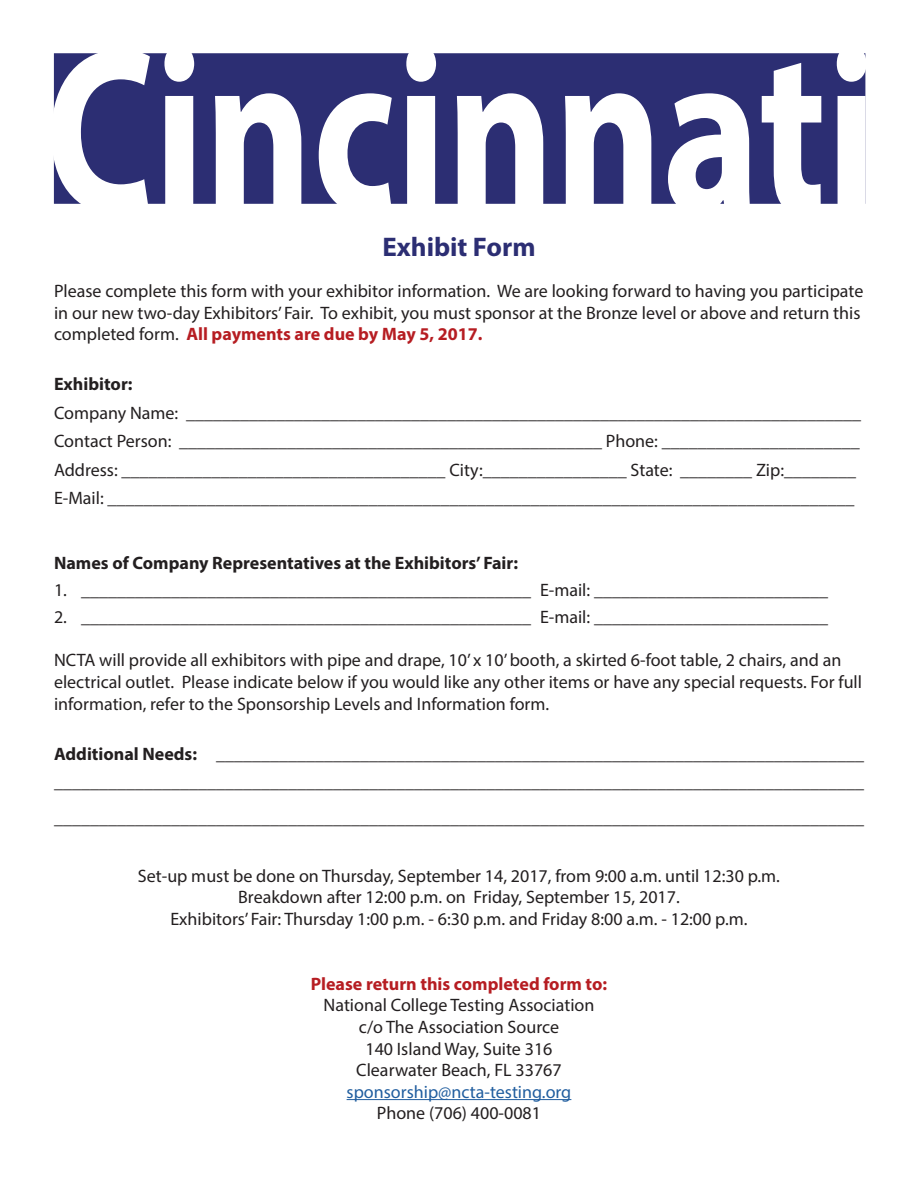
<style>
.page{position:relative;width:918px;height:1188px;background:#fff}
.page>*{position:absolute;margin:0;border:0;box-sizing:border-box;transform-origin:0 0}
.t1{font:700 237px "Myriad Pro";color:#fff;scale:.78 1}
.t2{font:700 27px "Myriad Pro";color:#2c2e73}
.t3{font:18px/21.6px "Myriad Pro";color:#231f20}
.t4{font:700 18px "Myriad Pro";color:#231f20}
.t5{font:700 18px "Myriad Pro";color:#b61d22}
.t6{font:18px "Myriad Pro";color:#215e9f}
.s1{font-weight:700;color:#b61d22}
</style>
<div class="page">
<hr style="left:347px;top:1099px;width:224px;height:1px;background:#215e9f">
<div style="left:54px;top:53px;width:811px;height:151px;background:#2c2e73;border:2px solid #2c2e73"></div>
<p class="t1" style="left:45px;top:-23px;width:1068px">Cincinnati</p>
<p class="t2" style="left:382px;top:229px;width:155px">Exhibit Form</p>
<p class="t3" style="left:54px;top:280px;width:811px">Please complete this form with your exhibitor information. We are looking forward to having you participate in our new two-day Exhibitors’ Fair. To exhibit, you must sponsor at the Bronze level or above and return this completed form. <span class="s1">All payments are due by May 5, 2017.</span></p>
<p class="t4" style="left:54px;top:373px;width:80px">Exhibitor:</p>
<p class="t3" style="left:54px;top:402px;width:809px">Company Name: ___________________________________________________________________________</p>
<p class="t3" style="left:54px;top:430px;width:807px">Contact Person: _______________________________________________ Phone: ______________________</p>
<p class="t3" style="left:54px;top:459px;width:804px">Address: ____________________________________ City:________________ State: ________ Zip:________</p>
<p class="t3" style="left:54px;top:487px;width:802px">E-Mail: ___________________________________________________________________________________</p>
<p class="t4" style="left:54px;top:551px;width:466px">Names of Company Representatives at the Exhibitors’ Fair:</p>
<p class="t3" style="left:54px;top:579px;width:776px">1. __________________________________________________ E-mail: __________________________</p>
<p class="t3" style="left:54px;top:606px;width:776px">2. __________________________________________________ E-mail: __________________________</p>
<p class="t3" style="left:54px;top:649px;width:810px">NCTA will provide all exhibitors with pipe and drape, 10’ x 10’ booth, a skirted 6-foot table, 2 chairs, and an electrical outlet. Please indicate below if you would like any other items or have any special requests. For full information, refer to the Sponsorship Levels and Information form.</p>
<p class="t4" style="left:54px;top:742px;width:811px">Additional Needs: ________________________________________________________________________</p>
<p class="t4" style="left:54px;top:770px;width:811px">__________________________________________________________________________________________</p>
<p class="t4" style="left:54px;top:806px;width:811px">__________________________________________________________________________________________</p>
<p class="t3" style="left:138px;top:865px;width:644px">Set-up must be done on Thursday, September 14, 2017, from 9:00 a.m. until 12:30 p.m.</p>
<p class="t3" style="left:238px;top:886px;width:443px">Breakdown after 12:00 p.m. on Friday, September 15, 2017.</p>
<p class="t3" style="left:170px;top:908px;width:579px">Exhibitors’ Fair: Thursday 1:00 p.m. - 6:30 p.m. and Friday 8:00 a.m. - 12:00 p.m.</p>
<p class="t5" style="left:311px;top:972px;width:298px">Please return this completed form to:</p>
<p class="t3" style="left:324px;top:994px;width:272px">National College Testing Association</p>
<p class="t3" style="left:359px;top:1016px;width:202px">c/o The Association Source</p>
<p class="t3" style="left:365px;top:1037px;width:189px">140 Island Way, Suite 316</p>
<p class="t3" style="left:356px;top:1059px;width:207px">Clearwater Beach, FL 33767</p>
<p class="t6" style="left:347px;top:1081px;width:226px">sponsorship@ncta-testing.org</p>
<p class="t3" style="left:377px;top:1102px;width:166px">Phone (706) 400-0081</p>
</div>
